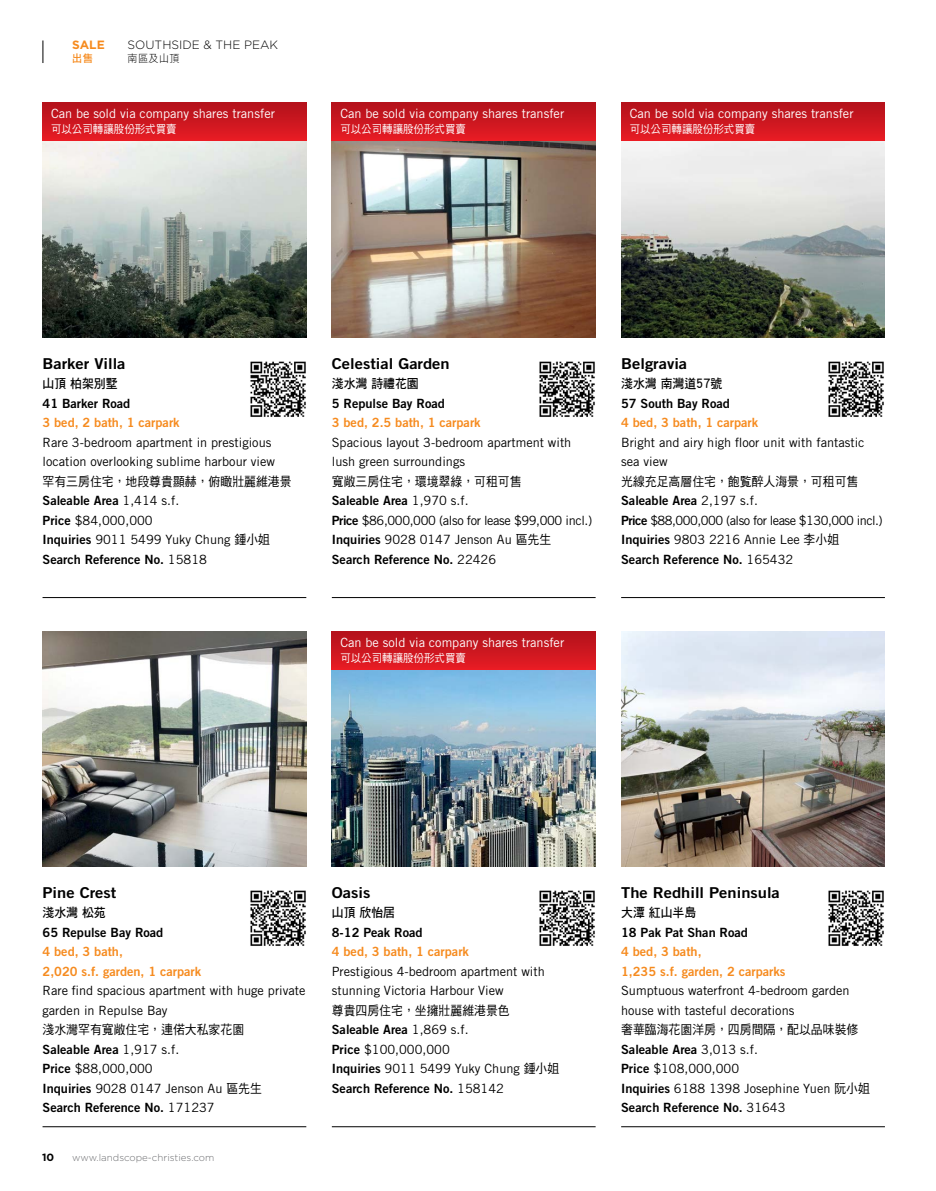
<style>
.page{position:relative;width:936px;height:1191px;background:#fff}
.page>*{position:absolute;margin:0;border:0;box-sizing:border-box;transform-origin:0 0}
.t1{font:15px "Trade Gothic LT Std Bd 2";color:#000;scale:1.1 1}
.t2{font:12.75px/19.5px "Trade Gothic LT Std";color:#000}
.t3{font:12.75px "Trade Gothic LT Std Bd 2";color:#000}
.t4{font:12.75px/19.5px "Trade Gothic LT Std Bd 2";color:#f68b1f}
.t5{font:12.75px "Trade Gothic LT Std";color:#fff}
.t6{font:12.75px "DF Hei HK W5";color:#000;scale:.93 1}
.t7{font:12.75px/19.5px "Trade Gothic LT Std";letter-spacing:-.04em;color:#000}
.t8{font:12.75px/19.5px "Trade Gothic LT Std";letter-spacing:-.03em;color:#000}
.t9{font:12.75px "DF Hei HK W7";color:#000;scale:.93 1}
.t10{font:300 12px "Gotham";color:#000}
.t11{font:700 12px "Gotham";color:#f68b1f}
.t12{font:11.25px "DF Hei HK W5";color:#fff;scale:.93 1}
.t13{font:10.5px "DF Li Hei HK W3";letter-spacing:.05em;color:#000;scale:.95 1}
.t14{font:700 10.5px "Gotham";color:#000}
.t15{font:10.5px "DF Li Hei HK W5";color:#f68b1f;scale:.95 1}
.t16{font:300 9.75px "Gotham";color:#6d6e71}
.s1{font-family:"Trade Gothic LT Std"}
.s2{font-family:"Trade Gothic LT Std Bd 2"}
.s3{font-family:"DF Hei HK W5"}
</style>
<div class="page">
<img style="left:621px;top:631px;width:263px;height:235px">
<img style="left:332px;top:669px;width:263px;height:197px">
<img style="left:332px;top:140px;width:263px;height:197px">
<svg style="left:43px;top:40px;width:1px;height:23px"></svg>
<img style="left:43px;top:140px;width:263px;height:197px">
<img style="left:250px;top:361px;width:56px;height:56px">
<hr style="left:43px;top:597px;width:263px;height:1px;background:#000">
<img style="left:43px;top:631px;width:263px;height:235px">
<img style="left:250px;top:890px;width:56px;height:56px">
<hr style="left:43px;top:1126px;width:263px;height:1px;background:#000">
<div style="left:43px;top:102px;width:263px;height:38px;background:linear-gradient(to bottom,#b1111b,#e51c24)"></div>
<div style="left:332px;top:102px;width:263px;height:38px;background:linear-gradient(to bottom,#b1111b,#e51c24)"></div>
<div style="left:332px;top:631px;width:263px;height:38px;background:linear-gradient(to bottom,#b1111b,#e51c23)"></div>
<img style="left:539px;top:361px;width:56px;height:56px">
<hr style="left:332px;top:597px;width:263px;height:1px;background:#000">
<img style="left:539px;top:890px;width:56px;height:56px">
<hr style="left:332px;top:1126px;width:263px;height:1px;background:#000">
<img style="left:621px;top:140px;width:263px;height:197px">
<img style="left:828px;top:361px;width:56px;height:56px">
<hr style="left:621px;top:597px;width:263px;height:1px;background:#000">
<img style="left:828px;top:890px;width:56px;height:56px">
<hr style="left:621px;top:1126px;width:263px;height:1px;background:#000">
<div style="left:621px;top:102px;width:263px;height:38px;background:linear-gradient(to bottom,#b1111b,#e51c24)"></div>
<p class="t11" style="left:72px;top:37px;width:34px">SALE</p>
<p class="t10" style="left:128px;top:38px;width:152px">SOUTHSIDE &amp; THE PEAK</p>
<p class="t15" style="left:72px;top:53px;width:23px">出售</p>
<p class="t13" style="left:128px;top:53px;width:56px">南區及山頂</p>
<p class="t5" style="left:51px;top:106px;width:225px">Can be sold via company shares transfer</p>
<p class="t12" style="left:51px;top:123px;width:136px">可以公司轉讓股份形式買賣</p>
<p class="t5" style="left:340px;top:106px;width:225px">Can be sold via company shares transfer</p>
<p class="t12" style="left:340px;top:123px;width:137px">可以公司轉讓股份形式買賣</p>
<p class="t5" style="left:629px;top:106px;width:225px">Can be sold via company shares transfer</p>
<p class="t12" style="left:629px;top:123px;width:136px">可以公司轉讓股份形式買賣</p>
<p class="t1" style="left:43px;top:354px;width:77px">Barker Villa</p>
<p class="t9" style="left:43px;top:377px;width:82px">山頂 柏架別墅</p>
<p class="t3" style="left:43px;top:395px;width:89px">41 Barker Road</p>
<p class="t4" style="left:43px;top:413px;width:139px">3 bed, 2 bath, 1 carpark</p>
<p class="t2" style="left:43px;top:432px;width:234px">Rare 3-bedroom apartment in prestigious location overlooking sublime harbour view</p>
<p class="t6" style="left:43px;top:474px;width:269px">罕有三房住宅，地段尊貴顯赫，俯瞰壯麗維港景</p>
<p class="t3" style="left:43px;top:493px;width:138px">Saleable Area <span class="s1">1,414 s.f.</span></p>
<p class="t2" style="left:43px;top:510px;width:229px"><span class="s2">Price</span> $84,000,000<br><span class="s2">Inquiries</span> 9011 5499 Yuky Chung <span class="s3">鍾小姐</span></p>
<p class="t3" style="left:43px;top:551px;width:166px">Search Reference No. <span class="s1">15818</span></p>
<p class="t1" style="left:332px;top:354px;width:109px">Celestial Garden</p>
<p class="t9" style="left:332px;top:377px;width:95px">淺水灣 詩禮花園</p>
<p class="t3" style="left:332px;top:395px;width:114px">5 Repulse Bay Road</p>
<p class="t4" style="left:332px;top:413px;width:150px">3 bed, 2.5 bath, 1 carpark</p>
<p class="t2" style="left:332px;top:432px;width:241px">Spacious layout 3-bedroom apartment with lush green surroundings</p>
<p class="t6" style="left:332px;top:474px;width:205px">寬敞三房住宅，環境翠綠，可租可售</p>
<p class="t3" style="left:332px;top:493px;width:138px">Saleable Area <span class="s1">1,970 s.f.</span></p>
<p class="t8" style="left:332px;top:510px;width:262px"><span class="s2">Price</span> $86,000,000 (also for lease $99,000 incl.)<br><span class="s2">Inquiries</span> 9028 0147 Jenson Au <span class="s3">區先生</span></p>
<p class="t3" style="left:332px;top:551px;width:166px">Search Reference No. <span class="s1">22426</span></p>
<p class="t5" style="left:340px;top:635px;width:225px">Can be sold via company shares transfer</p>
<p class="t12" style="left:340px;top:652px;width:137px">可以公司轉讓股份形式買賣</p>
<p class="t1" style="left:621px;top:354px;width:61px">Belgravia</p>
<p class="t9" style="left:621px;top:377px;width:110px">淺水灣 南灣道57號</p>
<p class="t3" style="left:621px;top:395px;width:110px">57 South Bay Road</p>
<p class="t4" style="left:621px;top:413px;width:139px">4 bed, 3 bath, 1 carpark</p>
<p class="t2" style="left:621px;top:432px;width:245px">Bright and airy high floor unit with fantastic sea view</p>
<p class="t6" style="left:621px;top:474px;width:257px">光線充足高層住宅，飽覧醉人海景，可租可售</p>
<p class="t3" style="left:621px;top:493px;width:138px">Saleable Area <span class="s1">2,197 s.f.</span></p>
<p class="t7" style="left:621px;top:510px;width:263px"><span class="s2">Price</span> $88,000,000 (also for lease $130,000 incl.)<br><span class="s2">Inquiries</span> 9803 2216 Annie Lee <span class="s3">李小姐</span></p>
<p class="t3" style="left:621px;top:551px;width:174px">Search Reference No. <span class="s1">165432</span></p>
<p class="t1" style="left:43px;top:883px;width:69px">Pine Crest</p>
<p class="t9" style="left:43px;top:906px;width:69px">淺水灣 松苑</p>
<p class="t3" style="left:43px;top:924px;width:122px">65 Repulse Bay Road</p>
<p class="t4" style="left:43px;top:941px;width:160px">4 bed, 3 bath,<br>2,020 s.f. garden, 1 carpark</p>
<p class="t2" style="left:43px;top:981px;width:264px">Rare find spacious apartment with huge private garden in Repulse Bay</p>
<p class="t6" style="left:43px;top:1023px;width:218px">淺水灣罕有寬敞住宅，連偌大私家花園</p>
<p class="t3" style="left:43px;top:1041px;width:138px">Saleable Area <span class="s1">1,917 s.f.</span></p>
<p class="t2" style="left:43px;top:1059px;width:221px"><span class="s2">Price</span> $88,000,000<br><span class="s2">Inquiries</span> 9028 0147 Jenson Au <span class="s3">區先生</span></p>
<p class="t3" style="left:43px;top:1100px;width:174px">Search Reference No. <span class="s1">171237</span></p>
<p class="t14" style="left:42px;top:1150px;width:14px">10</p>
<p class="t16" style="left:72px;top:1151px;width:144px">www.landscope-christies.com</p>
<p class="t1" style="left:332px;top:883px;width:36px">Oasis</p>
<p class="t9" style="left:332px;top:906px;width:69px">山頂 欣怡居</p>
<p class="t3" style="left:332px;top:924px;width:92px">8-12 Peak Road</p>
<p class="t4" style="left:332px;top:941px;width:139px">4 bed, 3 bath, 1 carpark</p>
<p class="t2" style="left:332px;top:961px;width:214px">Prestigious 4-bedroom apartment with stunning Victoria Harbour View</p>
<p class="t6" style="left:332px;top:1003px;width:193px">尊貴四房住宅，坐擁壯麗維港景色</p>
<p class="t3" style="left:332px;top:1022px;width:138px">Saleable Area <span class="s1">1,869 s.f.</span></p>
<p class="t2" style="left:332px;top:1039px;width:229px"><span class="s2">Price</span> $100,000,000<br><span class="s2">Inquiries</span> 9011 5499 Yuky Chung <span class="s3">鍾小姐</span></p>
<p class="t3" style="left:332px;top:1080px;width:174px">Search Reference No. <span class="s1">158142</span></p>
<p class="t1" style="left:621px;top:883px;width:146px">The Redhill Peninsula</p>
<p class="t9" style="left:621px;top:906px;width:82px">大潭 紅山半島</p>
<p class="t3" style="left:621px;top:924px;width:128px">18 Pak Pat Shan Road</p>
<p class="t4" style="left:621px;top:941px;width:166px">4 bed, 3 bath,<br>1,235 s.f. garden, 2 carparks</p>
<p class="t2" style="left:621px;top:981px;width:230px">Sumptuous waterfront 4-bedroom garden house with tasteful decorations</p>
<p class="t6" style="left:621px;top:1023px;width:257px">奢華臨海花園洋房，四房間隔，配以品味裝修</p>
<p class="t3" style="left:621px;top:1041px;width:138px">Saleable Area <span class="s1">3,013 s.f.</span></p>
<p class="t2" style="left:621px;top:1059px;width:250px"><span class="s2">Price</span> $108,000,000<br><span class="s2">Inquiries</span> 6188 1398 Josephine Yuen <span class="s3">阮小姐</span></p>
<p class="t3" style="left:621px;top:1100px;width:166px">Search Reference No. <span class="s1">31643</span></p>
</div>
